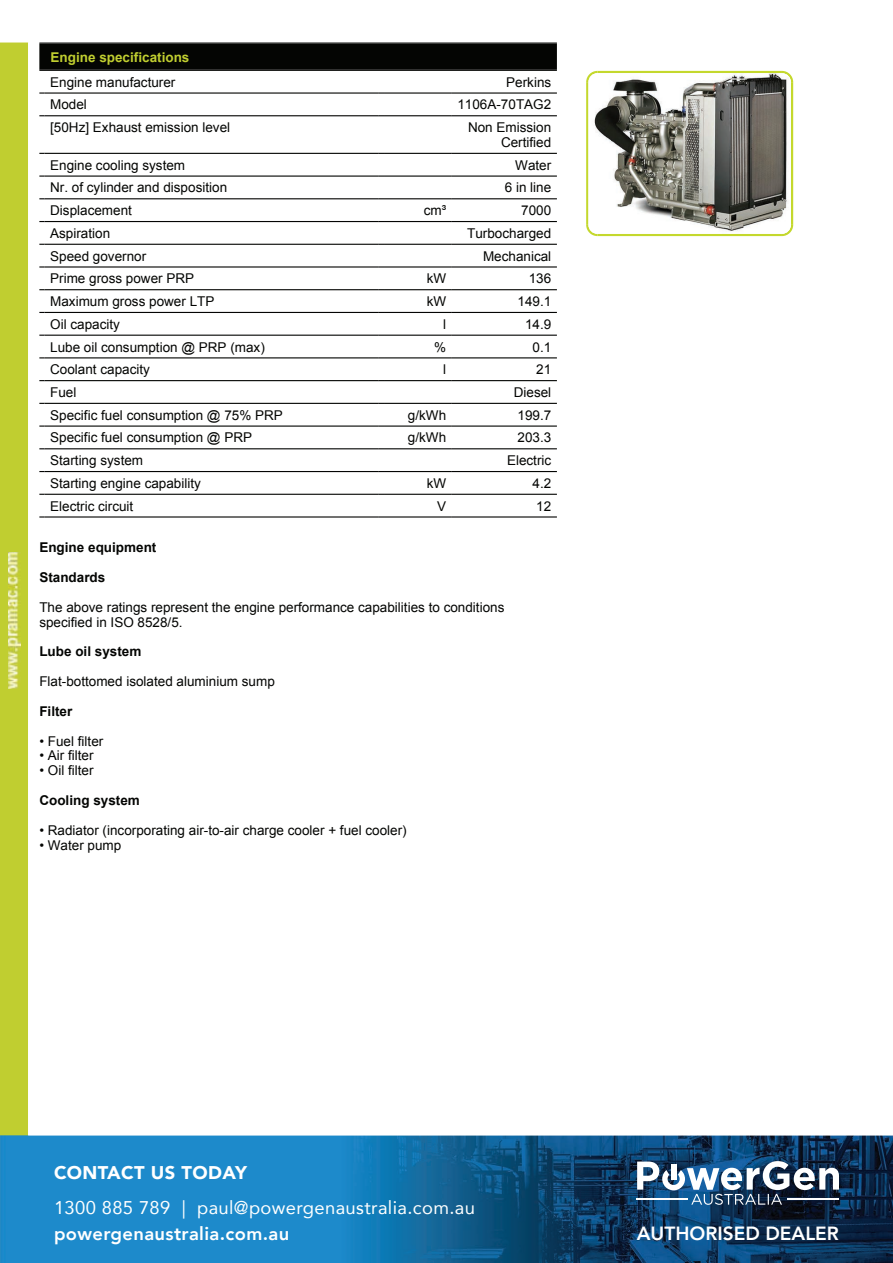
<style>
.page{position:relative;width:893px;height:1263px;background:#fff}
.page>*{position:absolute;margin:0;border:0;box-sizing:border-box;transform-origin:0 0}
.t1{font:800 19.05px "Avenir";color:#fff}
.t2{font:18.3px "Avenir";letter-spacing:.02em;color:#fff}
.t3{font:800 18.3px "Avenir";letter-spacing:.02em;color:#fff}
.t4{font:900 18.3px "Avenir";letter-spacing:.02em;color:#fff}
.t5{font:13.5px/14.9px "Arial";color:#040503;text-align:right}
.t6{font:700 13.5px "Arial";color:#040503}
.t7{font:700 13.5px "Arial";color:#c0ce30}
</style>
<div class="page">
<img style="left:0;top:1135px;width:893px;height:128px">
<svg style="left:637px;top:1161px;width:202px;height:44px"></svg>
<div style="left:671px;top:1164px;width:5px;height:16px;background:#fff"></div>
<div style="left:0;top:43px;width:28px;height:1092px;background:#c0ce30"></div>
<svg style="left:39px;top:70px;width:755px;height:424px"></svg>
<svg style="left:39px;top:43px;width:518px;height:28px;background:#080907"></svg>
<svg style="left:586px;top:71px;width:207px;height:165px"></svg>
<img style="left:588px;top:73px;width:203px;height:161px">
<svg style="left:39px;top:92px;width:518px;height:2px"></svg>
<svg style="left:39px;top:115px;width:518px;height:1px"></svg>
<svg style="left:39px;top:153px;width:518px;height:1px"></svg>
<svg style="left:39px;top:176px;width:518px;height:1px"></svg>
<svg style="left:39px;top:198px;width:518px;height:1px"></svg>
<svg style="left:39px;top:221px;width:518px;height:1px"></svg>
<svg style="left:39px;top:244px;width:518px;height:1px"></svg>
<svg style="left:39px;top:266px;width:518px;height:2px"></svg>
<svg style="left:39px;top:289px;width:518px;height:1px"></svg>
<svg style="left:39px;top:312px;width:518px;height:1px"></svg>
<svg style="left:39px;top:335px;width:518px;height:1px"></svg>
<svg style="left:39px;top:357px;width:518px;height:1px"></svg>
<svg style="left:39px;top:380px;width:518px;height:1px"></svg>
<svg style="left:39px;top:403px;width:518px;height:1px"></svg>
<svg style="left:39px;top:425px;width:518px;height:2px"></svg>
<svg style="left:39px;top:448px;width:518px;height:1px"></svg>
<svg style="left:39px;top:471px;width:518px;height:1px"></svg>
<svg style="left:39px;top:494px;width:518px;height:1px"></svg>
<svg style="left:39px;top:516px;width:518px;height:2px"></svg>
<img style="left:9px;top:553px;width:12px;height:136px">
<p class="t7" style="left:51px;top:48px;width:140px">Engine specifications</p>
<p class="t5" style="left:50px;top:75px;width:127px">Engine manufacturer</p>
<p class="t5" style="left:506px;top:75px;width:46px">Perkins</p>
<p class="t5" style="left:50px;top:97px;width:38px">Model</p>
<p class="t5" style="left:457px;top:97px;width:95px">1106A-70TAG2</p>
<p class="t5" style="left:50px;top:120px;width:181px">[50Hz] Exhaust emission level</p>
<p class="t5" style="left:468px;top:120px;width:85px">Non Emission<br>Certified</p>
<p class="t5" style="left:50px;top:158px;width:137px">Engine cooling system</p>
<p class="t5" style="left:515px;top:158px;width:37px">Water</p>
<p class="t5" style="left:50px;top:180px;width:178px">Nr. of cylinder and disposition</p>
<p class="t5" style="left:505px;top:180px;width:48px">6 in line</p>
<p class="t5" style="left:50px;top:203px;width:83px">Displacement</p>
<p class="t5" style="left:424px;top:203px;width:24px">cm³</p>
<p class="t5" style="left:521px;top:203px;width:32px">7000</p>
<p class="t5" style="left:50px;top:226px;width:62px">Aspiration</p>
<p class="t5" style="left:467px;top:226px;width:86px">Turbocharged</p>
<p class="t5" style="left:50px;top:249px;width:98px">Speed governor</p>
<p class="t5" style="left:483px;top:249px;width:70px">Mechanical</p>
<p class="t5" style="left:50px;top:271px;width:145px">Prime gross power PRP</p>
<p class="t5" style="left:427px;top:271px;width:21px">kW</p>
<p class="t5" style="left:529px;top:271px;width:24px">136</p>
<p class="t5" style="left:50px;top:294px;width:166px">Maximum gross power LTP</p>
<p class="t5" style="left:427px;top:294px;width:21px">kW</p>
<p class="t5" style="left:517px;top:294px;width:35px">149.1</p>
<p class="t5" style="left:50px;top:317px;width:71px">Oil capacity</p>
<p class="t5" style="left:443px;top:317px;width:4px">l</p>
<p class="t5" style="left:525px;top:317px;width:28px">14.9</p>
<p class="t5" style="left:50px;top:339px;width:216px">Lube oil consumption @ PRP (max)</p>
<p class="t5" style="left:434px;top:339px;width:14px">%</p>
<p class="t5" style="left:532px;top:339px;width:20px">0.1</p>
<p class="t5" style="left:50px;top:362px;width:101px">Coolant capacity</p>
<p class="t5" style="left:443px;top:362px;width:4px">l</p>
<p class="t5" style="left:536px;top:362px;width:17px">21</p>
<p class="t5" style="left:50px;top:385px;width:28px">Fuel</p>
<p class="t5" style="left:514px;top:385px;width:39px">Diesel</p>
<p class="t5" style="left:50px;top:408px;width:234px">Specific fuel consumption @ 75% PRP</p>
<p class="t5" style="left:408px;top:408px;width:40px">g/kWh</p>
<p class="t5" style="left:517px;top:408px;width:35px">199.7</p>
<p class="t5" style="left:50px;top:430px;width:203px">Specific fuel consumption @ PRP</p>
<p class="t5" style="left:408px;top:430px;width:40px">g/kWh</p>
<p class="t5" style="left:517px;top:430px;width:35px">203.3</p>
<p class="t5" style="left:50px;top:453px;width:94px">Starting system</p>
<p class="t5" style="left:507px;top:453px;width:46px">Electric</p>
<p class="t5" style="left:50px;top:476px;width:152px">Starting engine capability</p>
<p class="t5" style="left:427px;top:476px;width:21px">kW</p>
<p class="t5" style="left:532px;top:476px;width:20px">4.2</p>
<p class="t5" style="left:50px;top:499px;width:85px">Electric circuit</p>
<p class="t5" style="left:437px;top:499px;width:11px">V</p>
<p class="t5" style="left:536px;top:499px;width:17px">12</p>
<p class="t6" style="left:39px;top:539px;width:119px">Engine equipment</p>
<p class="t6" style="left:39px;top:568px;width:67px">Standards</p>
<p class="t5" style="left:39px;top:600px;width:467px;text-align:left">The above ratings represent the engine performance capabilities to conditions specified in ISO 8528/5.</p>
<p class="t6" style="left:39px;top:643px;width:104px">Lube oil system</p>
<p class="t5" style="left:39px;top:674px;width:237px">Flat-bottomed isolated aluminium sump</p>
<p class="t6" style="left:39px;top:702px;width:35px">Filter</p>
<p class="t5" style="left:39px;top:733px;width:65px">• Fuel filter</p>
<p class="t5" style="left:39px;top:748px;width:56px">• Air filter</p>
<p class="t5" style="left:39px;top:763px;width:56px">• Oil filter</p>
<p class="t6" style="left:39px;top:791px;width:102px">Cooling system</p>
<p class="t5" style="left:39px;top:823px;width:369px">• Radiator (incorporating air-to-air charge cooler + fuel cooler)</p>
<p class="t5" style="left:39px;top:837px;width:83px">• Water pump</p>
<h2 class="t4" style="left:54px;top:1157px;width:194px">CONTACT US TODAY</h2>
<h2 class="t2" style="left:54px;top:1193px;width:422px">1300 885 789 | paul@powergenaustralia.com.au</h2>
<h2 class="t3" style="left:54px;top:1220px;width:237px">powergenaustralia.com.au</h2>
<h1 class="t1" style="left:637px;top:1219px;width:204px">AUTHORISED DEALER</h1>
</div>
